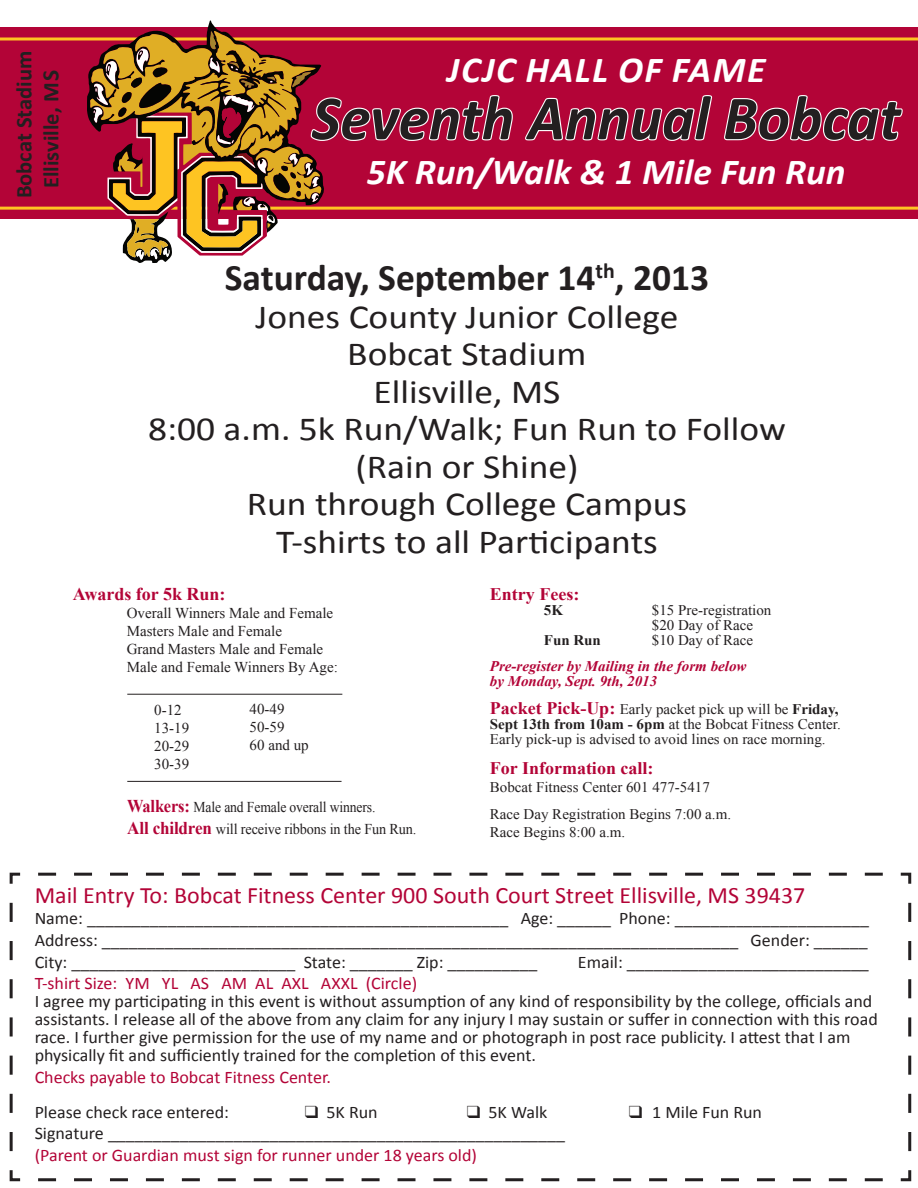
<style>
.page{position:relative;width:918px;height:1188px;background:#fff}
.page>*{position:absolute;margin:0;border:0;box-sizing:border-box;transform-origin:0 0}
.t1{font:italic 700 63.15px "Calibri";color:#231f20}
.t2{font:700 37.5px "Calibri";color:#231f20}
.t3{font:italic 700 36.75px "Calibri";color:#fff}
.t4{font:italic 700 36.75px "Calibri";letter-spacing:.04em;color:#fff}
.t5{font:33.75px/37.5px "Calibri";color:#231f20;text-align:center;scale:1.11 1}
.t6{font:23.55px "Calibri";color:#b30437}
.t7{font:700 22.5px/27px "Calibri";color:#231f20;text-align:center}
.t8{font:700 18px "Times New Roman";color:#b30437}
.t9{font:17.7px/18px "Calibri";color:#231f20;text-align:justify}
.t10{font:17.7px "Calibri";color:#b30437}
.t11{font:700 17.7px "Times New Roman";color:#b30437}
.t12{font:15px/18px "Times New Roman";color:#231f20}
.t13{font:15px/21.6px "Times New Roman";color:#231f20;scale:.91 1}
.t14{font:14.7px/15px "Times New Roman";color:#231f20}
.t15{font:italic 700 14.7px/15px "Times New Roman";color:#b30437}
.t16{font:700 14.7px "Times New Roman";color:#231f20}
.s1{font-size:23.55px}
.s2{font-weight:700;font-size:18px;color:#b30437}
.s3{font-weight:700;font-size:17.7px;color:#b30437}
.s4{font-weight:700}
</style>
<div class="page">
<svg style="left:9px;top:872px;width:903px;height:310px"></svg>
<div style="left:0;top:28px;width:918px;height:191px;background:#b30437"></div>
<hr style="left:127px;top:781px;width:215px;height:1px;background:#231f20">
<hr style="left:127px;top:694px;width:215px;height:1px;background:#231f20">
<hr style="left:0;top:37px;width:918px;height:3px;background:#fec422">
<hr style="left:0;top:207px;width:918px;height:3px;background:#fec422">
<svg style="left:87px;top:20px;width:237px;height:190px"></svg>
<svg style="left:90px;top:31px;width:424px;height:232px"></svg>
<svg style="left:525px;top:95px;width:188px;height:46px"></svg>
<svg style="left:725px;top:95px;width:178px;height:46px"></svg>
<p class="t7" style="left:11px;top:198px;width:149px;rotate:-90deg">Bobcat Stadium<br>Ellisville, M<span class="s1">S</span></p>
<h3 class="t4" style="left:447px;top:47px;width:320px">JCJC Hall of Fame</h3>
<h1 class="t1" style="left:312px;top:78px;width:590px">Seventh Annual Bobcat</h1>
<h3 class="t3" style="left:367px;top:149px;width:481px">5K Run/Walk &amp; 1 Mile Fun Run</h3>
<h2 class="t2" style="left:225px;top:254px;width:486px">Saturday, September 14<sup>th</sup>, 2013</h2>
<h3 class="t5" style="left:148px;top:298px;width:576px">Jones County Junior College<br>Bobcat Stadium<br>Ellisville, MS<br>8:00 a.m. 5k Run/Walk; Fun Run to Follow (Rain or Shine)<br>Run through College Campus<br>T-shirts to all Participants</h3>
<p class="t8" style="left:73px;top:581px;width:154px">Awards for 5k Run:</p>
<p class="t12" style="left:127px;top:604px;width:213px">Overall Winners Male and Female<br>Masters Male and Female<br>Grand Masters Male and Female<br>Male and Female Winners By Age:</p>
<p class="t12" style="left:250px;top:700px;width:61px">40-49<br>50-59<br>60 and up</p>
<p class="t12" style="left:154px;top:701px;width:36px">0-12<br>13-19<br>20-29<br>30-39</p>
<p class="t13" style="left:127px;top:796px;width:319px"><span class="s2">Walkers:</span> Male and Female overall winners.<br><span class="s2">All children</span> will receive ribbons in the Fun Run.</p>
<p class="t11" style="left:490px;top:582px;width:91px">Entry Fees:</p>
<p class="t16" style="left:544px;top:600px;width:21px">5K</p>
<p class="t14" style="left:652px;top:603px;width:121px">$15 Pre-registration $20 Day of Race</p>
<p class="t16" style="left:544px;top:630px;width:59px">Fun Run</p>
<p class="t14" style="left:652px;top:633px;width:103px">$10 Day of Race</p>
<p class="t15" style="left:490px;top:658px;width:258px">Pre-register by Mailing in the form below by Monday, Sept. 9th, 2013</p>
<p class="t14" style="left:490px;top:702px;width:352px"><span class="s3">Packet Pick-Up:</span> Early packet pick up will be <span class="s4">Friday,<br>Sept 13th from 10am - 6pm</span> at the Bobcat Fitness Center.<br>Early pick-up is advised to avoid lines on race morning.</p>
<p class="t11" style="left:490px;top:756px;width:165px">For Information call:</p>
<p class="t14" style="left:490px;top:774px;width:243px;line-height:27px">Bobcat Fitness Center 601 477-5417<br>Race Day Registration Begins 7:00 a.m.</p>
<p class="t14" style="left:490px;top:825px;width:137px">Race Begins 8:00 a.m.</p>
<h3 class="t6" style="left:35px;top:880px;width:772px">Mail Entry To: Bobcat Fitness Center 900 South Court Street Ellisville, MS 39437</h3>
<p class="t9" style="left:35px;top:908px;width:836px;line-height:21.6px">Name: _______________________________________________ Age: ______ Phone: ______________________ Address: _______________________________________________________________________ Gender: ______ City: _________________________ State: _______ Zip: __________</p>
<p class="t9" style="left:578px;top:953px;width:292px">Email: ___________________________</p>
<p class="t10" style="left:35px;top:972px;width:384px">T-shirt Size: YM YL AS AM AL AXL AXXL (Circle)</p>
<p class="t9" style="left:35px;top:992px;width:845px;text-align:left">I agree my participating in this event is without assumption of any kind of responsibility by the college, officials and assistants. I release all of the above from any claim for any injury I may sustain or suffer in connection with this road race. I further give permission for the use of my name and or photograph in post race publicity. I attest that I am physically fit and sufficiently trained for the completion of this event.</p>
<p class="t10" style="left:35px;top:1066px;width:298px">Checks payable to Bobcat Fitness Center.</p>
<p class="t9" style="left:35px;top:1103px;width:196px">Please check race entered:</p>
<p class="t9" style="left:305px;top:1103px;width:75px">❑ 5K Run</p>
<p class="t9" style="left:467px;top:1103px;width:82px">❑ 5K Walk</p>
<p class="t9" style="left:629px;top:1103px;width:135px">❑ 1 Mile Fun Run</p>
<p class="t9" style="left:35px;top:1125px;width:532px">Signature ___________________________________________________</p>
<p class="t10" style="left:35px;top:1144px;width:444px">(Parent or Guardian must sign for runner under 18 years old)</p>
</div>
